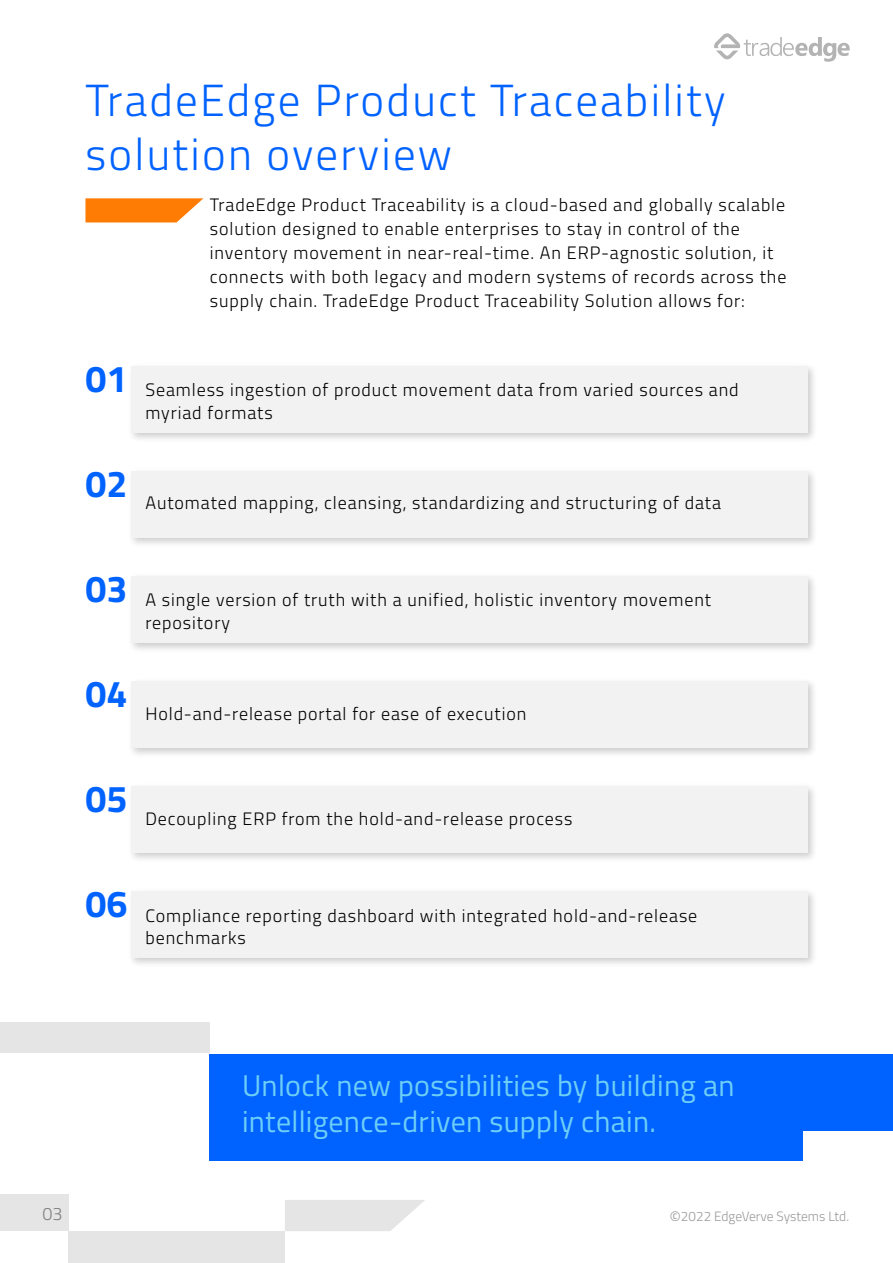
<style>
.page{position:relative;width:893px;height:1263px;background:#fff}
.page>*{position:absolute;margin:0;border:0;box-sizing:border-box;transform-origin:0 0}
.t1{font:300 45px/54px "Titillium Web";letter-spacing:.05em;color:#0062ff}
.t2{font:30px/36px "Titillium Web";letter-spacing:.01em;color:#6dcff6}
.t3{font:300 18px/24px "Titillium Web";letter-spacing:.05em;color:#000}
.t4{font:300 18px "Titillium Web";color:#808080}
.t5{font:300 13.5px "Titillium Web";color:#999}
.s1{font-size:18px}
</style>
<div class="page">
<div style="left:69px;top:1231px;width:216px;height:31px;background:#e5e5e5"></div>
<svg style="left:285px;top:1200px;width:140px;height:31px;background:#e8e8e8"></svg>
<div style="left:0;top:1195px;width:69px;height:36px;background:#e5e5e5"></div>
<svg style="left:85px;top:198px;width:118px;height:24px;background:#ff8c23"></svg>
<img style="left:132px;top:366px;width:682px;height:73px">
<div style="left:131px;top:366px;width:676px;height:67px;background:#f2f2f2"></div>
<img style="left:132px;top:471px;width:682px;height:73px">
<div style="left:131px;top:471px;width:676px;height:67px;background:#f2f2f2"></div>
<img style="left:132px;top:576px;width:682px;height:74px">
<div style="left:131px;top:576px;width:676px;height:67px;background:#f2f2f2"></div>
<img style="left:132px;top:681px;width:682px;height:74px">
<div style="left:131px;top:681px;width:676px;height:67px;background:#f2f2f2"></div>
<img style="left:132px;top:786px;width:682px;height:73px">
<div style="left:131px;top:786px;width:676px;height:67px;background:#f2f2f2"></div>
<img style="left:132px;top:891px;width:682px;height:73px">
<div style="left:131px;top:891px;width:676px;height:67px;background:#f2f2f2"></div>
<div style="left:210px;top:1054px;width:683px;height:106px;background:#0062ff"></div>
<div style="left:0;top:1022px;width:210px;height:31px;background:#e5e5e5"></div>
<div style="left:803px;top:1131px;width:90px;height:31px;background:#fff"></div>
<svg style="left:714px;top:33px;width:136px;height:29px"></svg>
<h1 class="t1" style="left:85px;top:71px;width:642px">TradeEdge Product Traceability solution overview</h1>
<p class="t3" style="left:210px;top:192px;width:578px">TradeEdge Product Traceability is a cloud-based and globally scalable solution designed to enable enterprises to stay in control of the inventory movement in near-real-time. An ERP-agnostic solution, it connects with both legacy and modern systems of records across the supply chain. TradeEdge Product Traceability Solution allows for:</p>
<p class="t3" style="left:145px;top:378px;width:595px;line-height:22.5px;text-indent:-60px"><sup>01</sup> Seamless ingestion of product movement data from varied sources and myriad formats</p>
<p class="t3" style="left:85px;top:490px;width:637px"><sup>02</sup> Automated mapping, cleansing, standardizing and structuring of data</p>
<p class="t3" style="left:145px;top:588px;width:567px;line-height:22.5px;text-indent:-60px"><sup>03</sup> A single version of truth with a unified, holistic inventory movement repository</p>
<p class="t3" style="left:85px;top:700px;width:442px"><sup>04</sup> Hold-and-release portal for ease of execution</p>
<p class="t3" style="left:85px;top:805px;width:488px"><sup>05</sup> Decoupling ERP from the hold-and-release process</p>
<p class="t3" style="left:145px;top:903px;width:553px;line-height:22.5px;text-indent:-60px"><sup>06</sup> Compliance reporting dashboard with integrated hold-and-release benchmarks</p>
<h2 class="t2" style="left:242px;top:1066px;width:494px">Unlock new possibilities by building an intelligence-driven supply chain.</h2>
<p class="t4" style="left:43px;top:1201px;width:22px">03</p>
<p class="t5" style="left:669px;top:1206px;width:181px"><span class="s1">©</span>2022 EdgeVerve Systems Ltd.</p>
</div>
